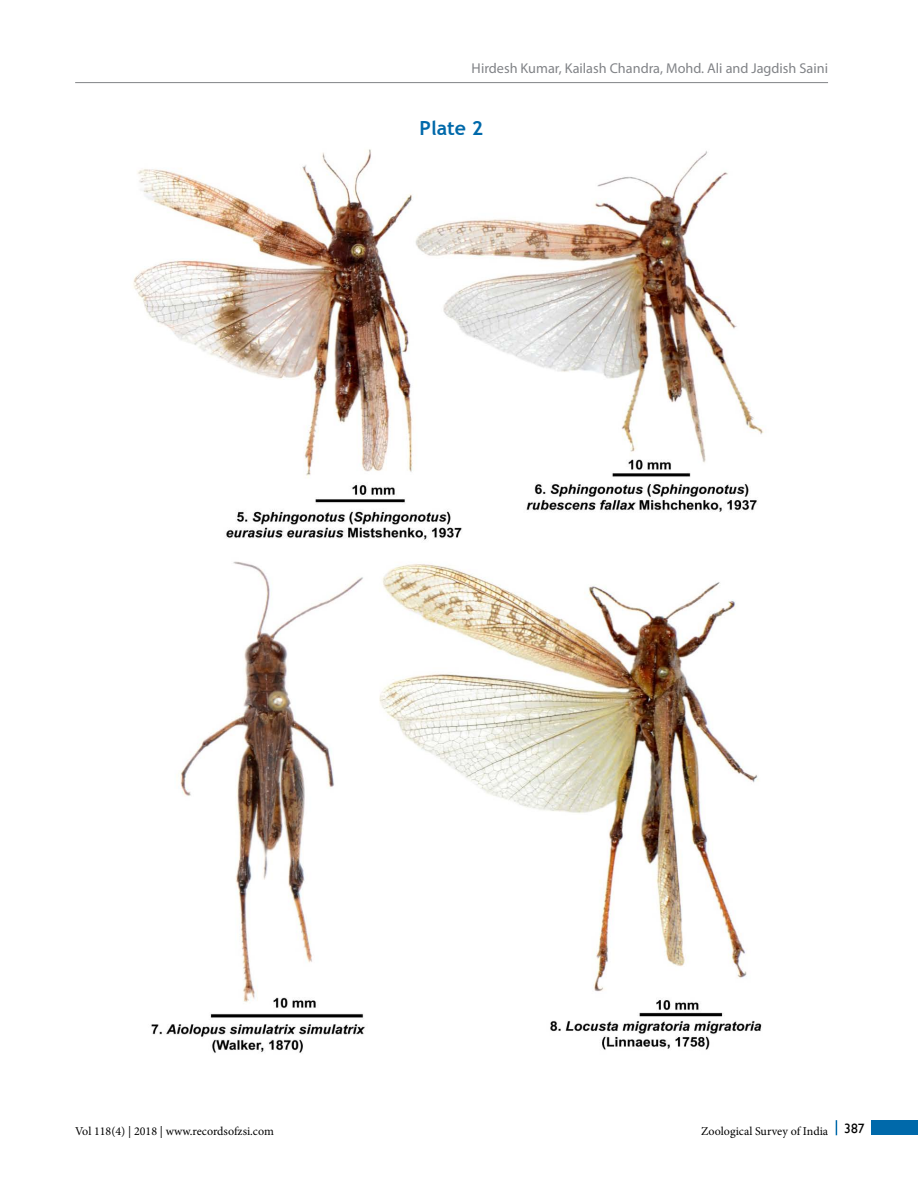
<style>
.page{position:relative;width:918px;height:1188px;background:#fff}
.page>*{position:absolute;margin:0;border:0;box-sizing:border-box;transform-origin:0 0}
.t1{font:700 19.5px "Trebuchet MS";color:#0069aa}
.t2{font:14.25px "Myriad Pro";color:#818387}
.t3{font:12px "Minion Pro";color:#000}
.s1{font-family:"Gill Sans";font-size:13.5px}
</style>
<div class="page">
<div style="left:872px;top:1120px;width:46px;height:15px;background:#0069aa"></div>
<svg style="left:836px;top:1120px;width:1px;height:15px"></svg>
<hr style="left:75px;top:82px;width:753px;height:1px;background:#818387">
<img style="left:133px;top:149px;width:631px;height:904px">
<p class="t2" style="left:472px;top:59px;width:358px">Hirdesh Kumar, Kailash Chandra, Mohd. Ali and Jagdish Saini</p>
<h1 class="t1" style="left:420px;top:116px;width:65px">Plate 2</h1>
<p class="t3" style="left:75px;top:1123px;width:200px">Vol 118(4) | 2018 | www.recordsofzsi.com</p>
<p class="t3" style="left:701px;top:1123px;width:165px">Zoological Survey of India <span class="s1">387</span></p>
</div>
